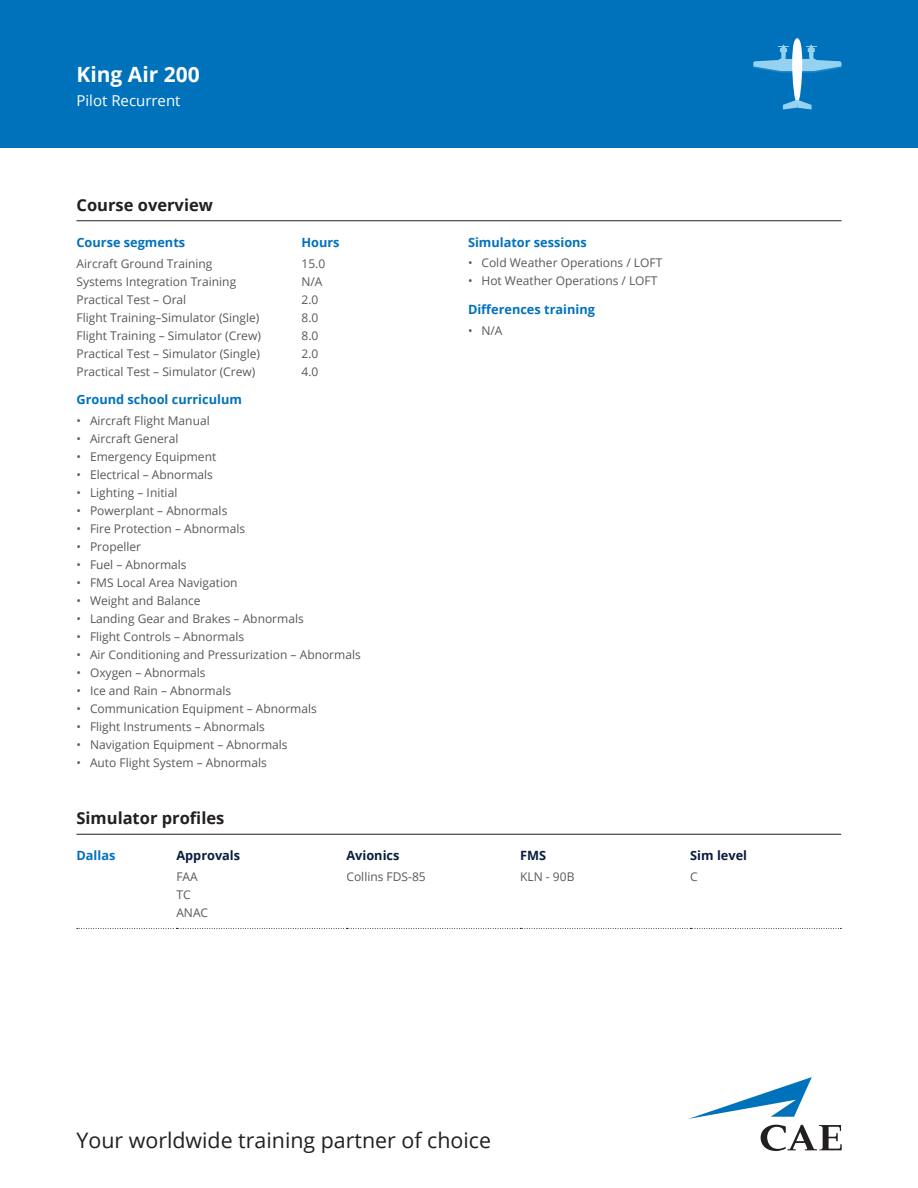
<style>
.page{position:relative;width:918px;height:1188px;background:#fff}
.page>*{position:absolute;margin:0;border:0;box-sizing:border-box;transform-origin:0 0}
.t1{font:21.45px "Open Sans";color:#231f20}
.Titre_-_En-tête{font:700 21px "Open Sans";color:#fff}
.Titre{font:700 16.5px "Open Sans";color:#231f20}
.Sous-titre_-_En-tête{font:15px "Open Sans";color:#fff}
.Sous-titre{font:700 12.75px "Open Sans";color:#0072bc}
.Titre_noir{font:700 12.75px "Open Sans";color:#091d3e}
.Titre_bleu{font:700 12.75px "Open Sans";color:#0072bc}
.Texte{font:12px "Open Sans";color:#57585a}
</style>
<div class="page">
<svg style="left:688px;top:1077px;width:124px;height:42px"></svg>
<svg style="left:761px;top:1125px;width:81px;height:26px"></svg>
<div style="left:0;top:0;width:918px;height:148px;background:#0072bc"></div>
<hr style="left:76px;top:220px;width:766px;height:1px;background:#231f20">
<svg style="left:753px;top:38px;width:88px;height:72px"></svg>
<hr style="left:76px;top:834px;width:765px;height:1px;background:#231f20">
<svg style="left:77px;top:928px;width:764px;height:1px"></svg>
<p class="Titre_-_En-tête" style="left:76px;top:60px;width:125px">King Air 200</p>
<p class="Sous-titre_-_En-tête" style="left:76px;top:90px;width:106px">Pilot Recurrent</p>
<p class="Titre" style="left:76px;top:193px;width:138px">Course overview</p>
<p class="Sous-titre" style="left:76px;top:233px;width:110px">Course segments</p>
<p class="Sous-titre" style="left:301px;top:233px;width:40px">Hours</p>
<p class="Texte" style="left:76px;top:255px;width:137px">Aircraft Ground Training</p>
<p class="Texte" style="left:302px;top:255px;width:25px">15.0</p>
<p class="Texte" style="left:76px;top:273px;width:161px">Systems Integration Training</p>
<p class="Texte" style="left:302px;top:273px;width:23px">N/A</p>
<p class="Texte" style="left:76px;top:291px;width:111px">Practical Test – Oral</p>
<p class="Texte" style="left:302px;top:291px;width:18px">2.0</p>
<p class="Texte" style="left:76px;top:309px;width:184px">Flight Training–Simulator (Single)</p>
<p class="Texte" style="left:302px;top:309px;width:18px">8.0</p>
<p class="Texte" style="left:76px;top:327px;width:186px">Flight Training – Simulator (Crew)</p>
<p class="Texte" style="left:302px;top:327px;width:18px">8.0</p>
<p class="Texte" style="left:76px;top:345px;width:185px">Practical Test – Simulator (Single)</p>
<p class="Texte" style="left:302px;top:345px;width:18px">2.0</p>
<p class="Texte" style="left:76px;top:363px;width:180px">Practical Test – Simulator (Crew)</p>
<p class="Texte" style="left:302px;top:363px;width:18px">4.0</p>
<p class="Sous-titre" style="left:76px;top:390px;width:167px">Ground school curriculum</p>
<p class="Texte" style="left:76px;top:412px;width:135px">• Aircraft Flight Manual</p>
<p class="Texte" style="left:76px;top:430px;width:103px">• Aircraft General</p>
<p class="Texte" style="left:76px;top:448px;width:141px">• Emergency Equipment</p>
<p class="Texte" style="left:76px;top:466px;width:138px">• Electrical – Abnormals</p>
<p class="Texte" style="left:76px;top:484px;width:102px">• Lighting – Initial</p>
<p class="Texte" style="left:76px;top:502px;width:152px">• Powerplant – Abnormals</p>
<p class="Texte" style="left:76px;top:520px;width:170px">• Fire Protection – Abnormals</p>
<p class="Texte" style="left:76px;top:538px;width:66px">• Propeller</p>
<p class="Texte" style="left:76px;top:556px;width:112px">• Fuel – Abnormals</p>
<p class="Texte" style="left:76px;top:574px;width:163px">• FMS Local Area Navigation</p>
<p class="Texte" style="left:76px;top:592px;width:126px">• Weight and Balance</p>
<p class="Texte" style="left:76px;top:610px;width:229px">• Landing Gear and Brakes – Abnormals</p>
<p class="Texte" style="left:76px;top:628px;width:169px">• Flight Controls – Abnormals</p>
<p class="Texte" style="left:76px;top:646px;width:286px">• Air Conditioning and Pressurization – Abnormals</p>
<p class="Texte" style="left:76px;top:664px;width:131px">• Oxygen – Abnormals</p>
<p class="Texte" style="left:76px;top:682px;width:156px">• Ice and Rain – Abnormals</p>
<p class="Texte" style="left:76px;top:700px;width:242px">• Communication Equipment – Abnormals</p>
<p class="Texte" style="left:76px;top:718px;width:190px">• Flight Instruments – Abnormals</p>
<p class="Texte" style="left:76px;top:736px;width:213px">• Navigation Equipment – Abnormals</p>
<p class="Texte" style="left:76px;top:754px;width:192px">• Auto Flight System – Abnormals</p>
<p class="Titre" style="left:76px;top:806px;width:149px">Simulator profiles</p>
<p class="Titre_bleu" style="left:76px;top:847px;width:40px">Dallas</p>
<p class="Titre_noir" style="left:176px;top:847px;width:65px">Approvals</p>
<p class="Texte" style="left:176px;top:868px;width:23px">FAA</p>
<p class="Texte" style="left:176px;top:886px;width:16px">TC</p>
<p class="Texte" style="left:176px;top:904px;width:33px">ANAC</p>
<p class="Titre_noir" style="left:346px;top:847px;width:54px">Avionics</p>
<p class="Texte" style="left:346px;top:868px;width:81px">Collins FDS-85</p>
<p class="Sous-titre" style="left:468px;top:233px;width:120px">Simulator sessions</p>
<p class="Texte" style="left:468px;top:255px;width:196px">• Cold Weather Operations / LOFT</p>
<p class="Texte" style="left:468px;top:273px;width:191px">• Hot Weather Operations / LOFT</p>
<p class="Sous-titre" style="left:468px;top:300px;width:128px">Differences training</p>
<p class="Texte" style="left:468px;top:322px;width:36px">• N/A</p>
<p class="Titre_noir" style="left:520px;top:847px;width:28px">FMS</p>
<p class="Texte" style="left:520px;top:868px;width:56px">KLN - 90B</p>
<p class="Titre_noir" style="left:690px;top:847px;width:58px">Sim level</p>
<p class="Texte" style="left:690px;top:868px;width:9px">C</p>
<h1 class="t1" style="left:76px;top:1126px;width:416px">Your worldwide training partner of choice</h1>
</div>
